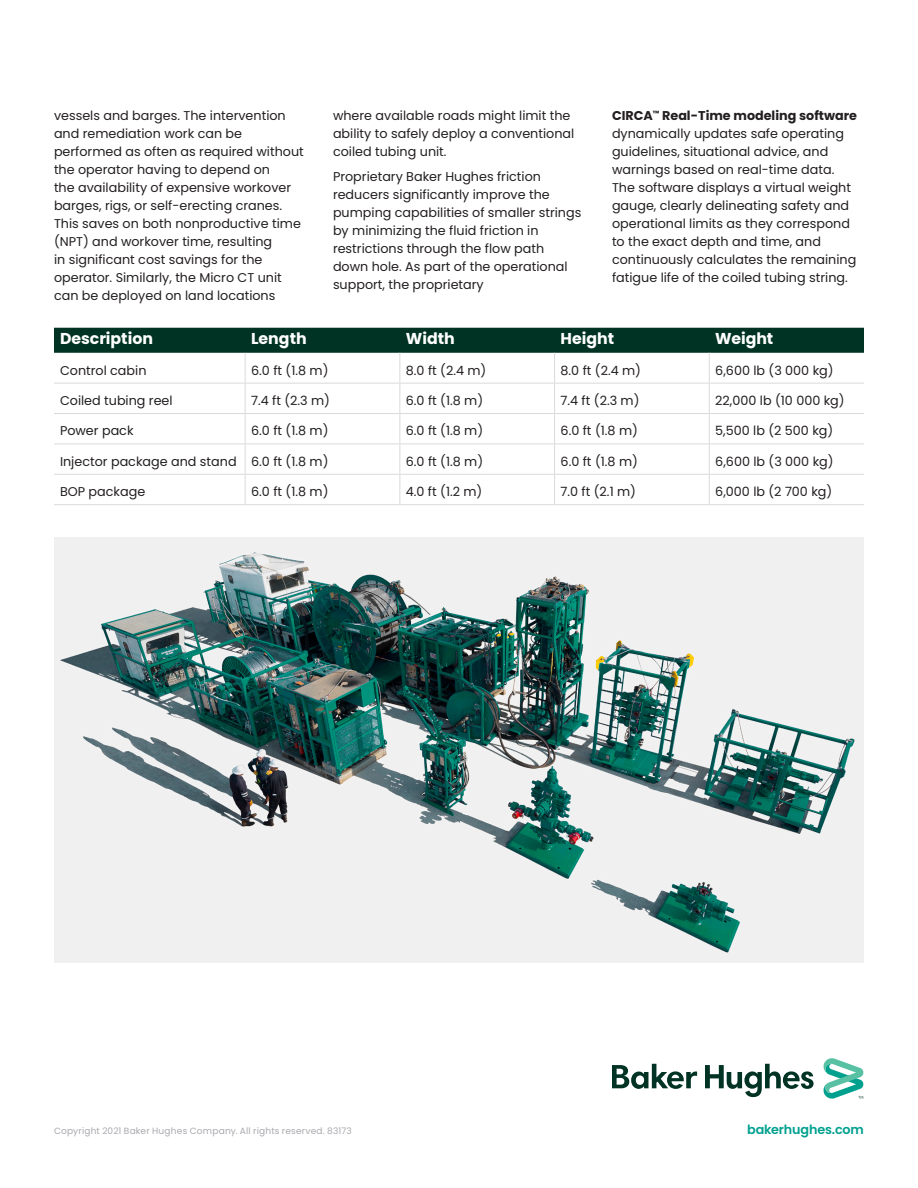
<style>
.page{position:relative;width:918px;height:1188px;background:#fff}
.page>*{position:absolute;margin:0;border:0;box-sizing:border-box;transform-origin:0 0}
._10_5pt-Table-headli{font:700 15.75px "Poppins";color:#fff}
._8_5pt-body_text-OFS{font:12.75px/18px "Poppins";color:#231f20}
._8_5pt-Table-body-OF{font:12.75px "Poppins";color:#231f20}
.t1{font:600 12.75px "Poppins";letter-spacing:-.01em;color:#00a08f}
.t2{font:9px "Poppins";letter-spacing:.02em;color:#a8a9ad}
.s1{font-weight:700}
</style>
<div class="page">
<div style="left:54px;top:328px;width:810px;height:25px;background:#003323"></div>
<hr style="left:245px;top:353px;width:1px;height:30px;background:#d9dadc">
<hr style="left:399px;top:353px;width:1px;height:30px;background:#d9dadc">
<hr style="left:554px;top:353px;width:1px;height:30px;background:#d9dadc">
<hr style="left:709px;top:353px;width:1px;height:30px;background:#d9dadc">
<hr style="left:54px;top:383px;width:191px;height:1px;background:#d9dadc">
<hr style="left:245px;top:383px;width:155px;height:1px;background:#d9dadc">
<svg style="left:245px;top:384px;width:1px;height:29px"></svg>
<hr style="left:400px;top:383px;width:155px;height:1px;background:#d9dadc">
<svg style="left:399px;top:384px;width:1px;height:29px"></svg>
<hr style="left:555px;top:383px;width:154px;height:1px;background:#d9dadc">
<svg style="left:554px;top:384px;width:1px;height:29px"></svg>
<hr style="left:709px;top:383px;width:155px;height:1px;background:#d9dadc">
<svg style="left:709px;top:384px;width:1px;height:29px"></svg>
<hr style="left:54px;top:413px;width:191px;height:1px;background:#d9dadc">
<hr style="left:245px;top:413px;width:155px;height:1px;background:#d9dadc">
<hr style="left:245px;top:414px;width:1px;height:30px;background:#d9dadc">
<hr style="left:400px;top:413px;width:155px;height:1px;background:#d9dadc">
<hr style="left:399px;top:414px;width:1px;height:30px;background:#d9dadc">
<hr style="left:555px;top:413px;width:154px;height:1px;background:#d9dadc">
<hr style="left:554px;top:414px;width:1px;height:30px;background:#d9dadc">
<hr style="left:709px;top:413px;width:155px;height:1px;background:#d9dadc">
<hr style="left:709px;top:414px;width:1px;height:30px;background:#d9dadc">
<hr style="left:54px;top:444px;width:191px;height:1px;background:#d9dadc">
<hr style="left:245px;top:444px;width:155px;height:1px;background:#d9dadc">
<hr style="left:245px;top:444px;width:1px;height:30px;background:#d9dadc">
<hr style="left:400px;top:444px;width:155px;height:1px;background:#d9dadc">
<hr style="left:399px;top:444px;width:1px;height:30px;background:#d9dadc">
<hr style="left:555px;top:444px;width:154px;height:1px;background:#d9dadc">
<hr style="left:554px;top:444px;width:1px;height:30px;background:#d9dadc">
<hr style="left:709px;top:444px;width:155px;height:1px;background:#d9dadc">
<hr style="left:709px;top:444px;width:1px;height:30px;background:#d9dadc">
<hr style="left:54px;top:474px;width:191px;height:1px;background:#d9dadc">
<hr style="left:245px;top:474px;width:155px;height:1px;background:#d9dadc">
<svg style="left:245px;top:475px;width:1px;height:29px"></svg>
<hr style="left:400px;top:474px;width:155px;height:1px;background:#d9dadc">
<svg style="left:399px;top:475px;width:1px;height:29px"></svg>
<hr style="left:555px;top:474px;width:154px;height:1px;background:#d9dadc">
<svg style="left:554px;top:475px;width:1px;height:29px"></svg>
<hr style="left:709px;top:474px;width:155px;height:1px;background:#d9dadc">
<svg style="left:709px;top:475px;width:1px;height:29px"></svg>
<hr style="left:54px;top:504px;width:191px;height:1px;background:#d9dadc">
<hr style="left:245px;top:504px;width:155px;height:1px;background:#d9dadc">
<hr style="left:400px;top:504px;width:155px;height:1px;background:#d9dadc">
<hr style="left:555px;top:504px;width:154px;height:1px;background:#d9dadc">
<hr style="left:709px;top:504px;width:155px;height:1px;background:#d9dadc">
<img style="left:54px;top:537px;width:810px;height:425px">
<svg style="left:612px;top:1058px;width:252px;height:41px"></svg>
<p class="_8_5pt-body_text-OFS" style="left:54px;top:106px;width:251px">vessels and barges. The intervention and remediation work can be performed as often as required without the operator having to depend on<br>the availability of expensive workover barges, rigs, or self-erecting cranes.<br>This saves on both nonproductive time (NPT) and workover time, resulting<br>in significant cost savings for the operator. Similarly, the Micro CT unit can be deployed on land locations</p>
<p class="_8_5pt-body_text-OFS" style="left:333px;top:106px;width:243px">where available roads might limit the ability to safely deploy a conventional coiled tubing unit.</p>
<p class="_8_5pt-body_text-OFS" style="left:333px;top:167px;width:250px">Proprietary Baker Hughes friction reducers significantly improve the pumping capabilities of smaller strings by minimizing the fluid friction in restrictions through the flow path down hole. As part of the operational support, the proprietary</p>
<p class="_8_5pt-body_text-OFS" style="left:612px;top:106px;width:247px"><span class="s1">CIRCA</span><sup>™</sup> <span class="s1">Real-Time modeling software </span>dynamically updates safe operating guidelines, situational advice, and warnings based on real-time data.<br>The software displays a virtual weight gauge, clearly delineating safety and operational limits as they correspond to the exact depth and time, and continuously calculates the remaining fatigue life of the coiled tubing string.</p>
<p class="_10_5pt-Table-headli" style="left:60px;top:330px;width:95px">Description</p>
<p class="_10_5pt-Table-headli" style="left:251px;top:330px;width:57px">Length</p>
<p class="_10_5pt-Table-headli" style="left:406px;top:330px;width:51px">Width</p>
<p class="_10_5pt-Table-headli" style="left:561px;top:330px;width:55px">Height</p>
<p class="_10_5pt-Table-headli" style="left:715px;top:330px;width:60px">Weight</p>
<p class="_8_5pt-Table-body-OF" style="left:60px;top:363px;width:88px">Control cabin</p>
<p class="_8_5pt-Table-body-OF" style="left:251px;top:363px;width:79px">6.0 ft (1.8 m)</p>
<p class="_8_5pt-Table-body-OF" style="left:406px;top:363px;width:82px">8.0 ft (2.4 m)</p>
<p class="_8_5pt-Table-body-OF" style="left:561px;top:363px;width:82px">8.0 ft (2.4 m)</p>
<p class="_8_5pt-Table-body-OF" style="left:715px;top:363px;width:120px">6,600 lb (3 000 kg)</p>
<p class="_8_5pt-Table-body-OF" style="left:60px;top:393px;width:114px">Coiled tubing reel</p>
<p class="_8_5pt-Table-body-OF" style="left:251px;top:393px;width:80px">7.4 ft (2.3 m)</p>
<p class="_8_5pt-Table-body-OF" style="left:406px;top:393px;width:79px">6.0 ft (1.8 m)</p>
<p class="_8_5pt-Table-body-OF" style="left:561px;top:393px;width:80px">7.4 ft (2.3 m)</p>
<p class="_8_5pt-Table-body-OF" style="left:715px;top:393px;width:131px">22,000 lb (10 000 kg)</p>
<p class="_8_5pt-Table-body-OF" style="left:60px;top:424px;width:75px">Power pack</p>
<p class="_8_5pt-Table-body-OF" style="left:251px;top:424px;width:79px">6.0 ft (1.8 m)</p>
<p class="_8_5pt-Table-body-OF" style="left:406px;top:424px;width:79px">6.0 ft (1.8 m)</p>
<p class="_8_5pt-Table-body-OF" style="left:561px;top:424px;width:79px">6.0 ft (1.8 m)</p>
<p class="_8_5pt-Table-body-OF" style="left:715px;top:424px;width:120px">5,500 lb (2 500 kg)</p>
<p class="_8_5pt-Table-body-OF" style="left:60px;top:454px;width:178px">Injector package and stand</p>
<p class="_8_5pt-Table-body-OF" style="left:251px;top:454px;width:79px">6.0 ft (1.8 m)</p>
<p class="_8_5pt-Table-body-OF" style="left:406px;top:454px;width:79px">6.0 ft (1.8 m)</p>
<p class="_8_5pt-Table-body-OF" style="left:561px;top:454px;width:79px">6.0 ft (1.8 m)</p>
<p class="_8_5pt-Table-body-OF" style="left:715px;top:454px;width:120px">6,600 lb (3 000 kg)</p>
<p class="_8_5pt-Table-body-OF" style="left:60px;top:484px;width:87px">BOP package</p>
<p class="_8_5pt-Table-body-OF" style="left:251px;top:484px;width:79px">6.0 ft (1.8 m)</p>
<p class="_8_5pt-Table-body-OF" style="left:406px;top:484px;width:78px">4.0 ft (1.2 m)</p>
<p class="_8_5pt-Table-body-OF" style="left:561px;top:484px;width:77px">7.0 ft (2.1 m)</p>
<p class="_8_5pt-Table-body-OF" style="left:715px;top:484px;width:119px">6,000 lb (2 700 kg)</p>
<p class="t2" style="left:54px;top:1126px;width:299px">Copyright 2021 Baker Hughes Company. All rights reserved. 83173</p>
<p class="t1" style="left:747px;top:1122px;width:118px">bakerhughes.com</p>
</div>
